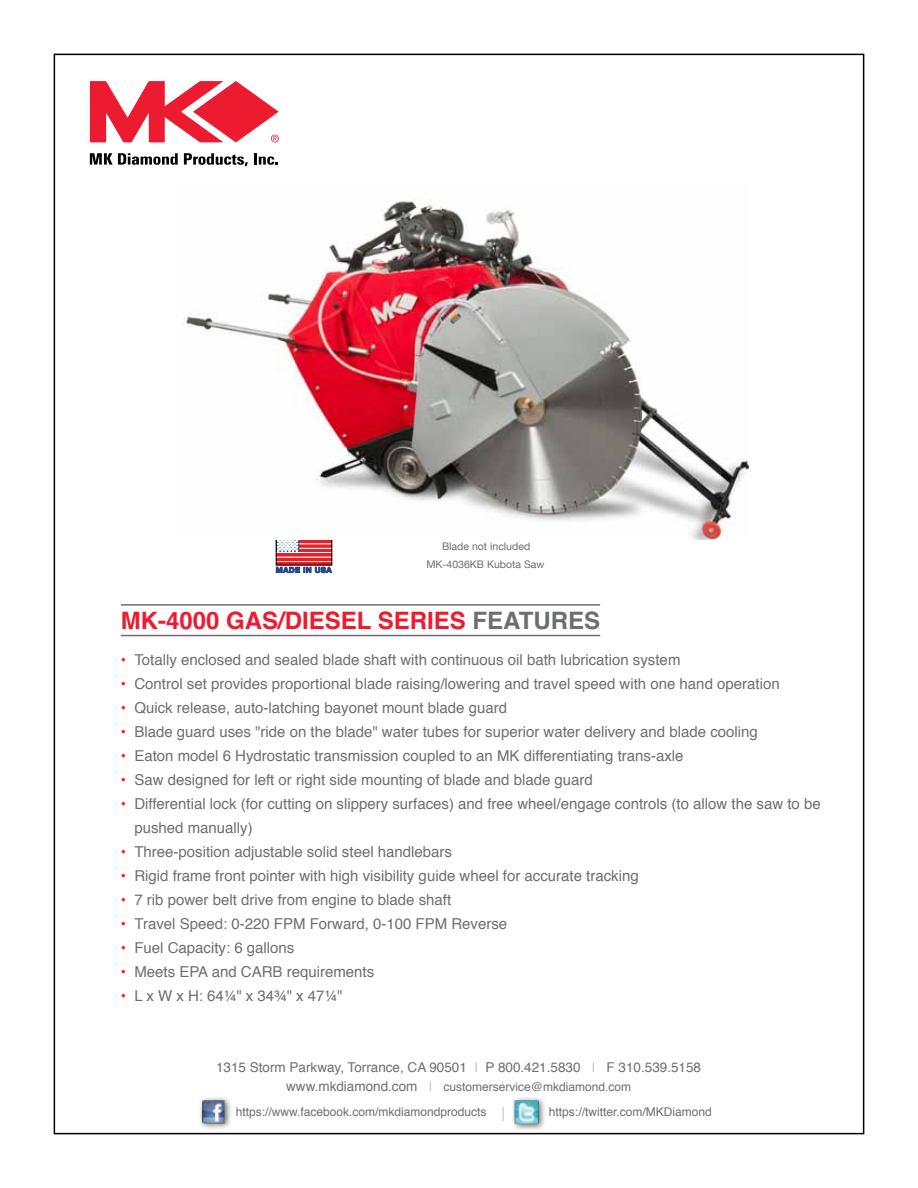
<style>
.page{position:relative;width:918px;height:1188px;background:#fff}
.page>*{position:absolute;margin:0;border:0;box-sizing:border-box;transform-origin:0 0}
.t1{font:700 24px "Helvetica";color:#ed1b2f}
.t2{font:15px/24px "Helvetica";color:#6d6e71}
.t3{font:13.5px "Helvetica";color:#6d6e71}
.t4{font:12px "Helvetica";color:#6d6e71}
.t5{font:10.5px "Helvetica Neue";color:#6d6e71}
.t6{font:700 7.65px "Helvetica Neue";letter-spacing:.07em;color:#224687}
.s1{color:#6d6e71}
.s2{color:#ed1d24}
.s3{color:#bcbec0}
.s4{font-size:13.5px}
.s5{font-size:13.5px;color:#bcbec0}
</style>
<div class="page">
<hr style="left:121px;top:604px;width:479px;height:2px;background:#6d6e71">
<hr style="left:121px;top:635px;width:479px;height:1px;background:#6d6e71">
<svg style="left:278px;top:543px;width:52px;height:20px"></svg>
<div style="left:299px;top:540px;width:33px;height:3px;border:1px solid #ed1d24"></div>
<div style="left:299px;top:545px;width:33px;height:2px;border:1px solid #ed1d24"></div>
<div style="left:299px;top:549px;width:33px;height:3px;border:1px solid #ed1d24"></div>
<div style="left:276px;top:554px;width:56px;height:2px;border:1px solid #ed1d24"></div>
<div style="left:276px;top:558px;width:56px;height:3px;border:1px solid #ed1d24"></div>
<div style="left:276px;top:536px;width:23px;height:16px;border:1px solid #224687"></div>
<svg style="left:278px;top:540px;width:20px;height:11px"></svg>
<div style="left:276px;top:536px;width:56px;height:29px;border:1px solid #000"></div>
<svg style="left:276px;top:567px;width:56px;height:6px"></svg>
<div style="left:511px;top:1096px;width:35px;height:35px;background:#000;opacity:.6"></div>
<img style="left:513px;top:1100px;width:25px;height:25px">
<div style="left:198px;top:1096px;width:35px;height:35px;background:#000;opacity:.6"></div>
<img style="left:202px;top:1100px;width:24px;height:24px">
<svg style="left:503px;top:1107px;width:1px;height:14px"></svg>
<img style="left:186px;top:199px;width:562px;height:341px">
<svg style="left:90px;top:81px;width:189px;height:61px"></svg>
<svg style="left:90px;top:153px;width:88px;height:12px"></svg>
<svg style="left:184px;top:153px;width:64px;height:13px"></svg>
<svg style="left:254px;top:153px;width:24px;height:12px"></svg>
<p class="t6" style="left:276px;top:565px;width:57px">MADE IN USA</p>
<p class="t5" style="left:442px;top:540px;width:90px">Blade not included</p>
<p class="t5" style="left:426px;top:558px;width:120px">MK-4036KB Kubota Saw</p>
<h1 class="t1" style="left:121px;top:605px;width:447px">MK-4000 GAS/DIESEL SERIES <span class="s1">FEATURES</span></h1>
<p class="t2" style="left:121px;top:649px;width:561px"><span class="s2">•</span> Totally enclosed and sealed blade shaft with continuous oil bath lubrication system</p>
<p class="t2" style="left:121px;top:673px;width:660px"><span class="s2">•</span> Control set provides proportional blade raising/lowering and travel speed with one hand operation</p>
<p class="t2" style="left:121px;top:697px;width:388px"><span class="s2">•</span> Quick release, auto-latching bayonet mount blade guard</p>
<p class="t2" style="left:121px;top:721px;width:638px"><span class="s2">•</span> Blade guard uses "ride on the blade" water tubes for superior water delivery and blade cooling</p>
<p class="t2" style="left:121px;top:745px;width:564px"><span class="s2">•</span> Eaton model 6 Hydrostatic transmission coupled to an MK differentiating trans-axle</p>
<p class="t2" style="left:121px;top:769px;width:474px"><span class="s2">•</span> Saw designed for left or right side mounting of blade and blade guard</p>
<p class="t2" style="left:134px;top:793px;width:688px;text-indent:-14px"><span class="s2">•</span> Differential lock (for cutting on slippery surfaces) and free wheel/engage controls (to allow the saw to be pushed manually)</p>
<p class="t2" style="left:121px;top:841px;width:333px"><span class="s2">•</span> Three-position adjustable solid steel handlebars</p>
<p class="t2" style="left:121px;top:865px;width:519px"><span class="s2">•</span> Rigid frame front pointer with high visibility guide wheel for accurate tracking</p>
<p class="t2" style="left:121px;top:889px;width:332px"><span class="s2">•</span> 7 rib power belt drive from engine to blade shaft</p>
<p class="t2" style="left:121px;top:913px;width:388px"><span class="s2">•</span> Travel Speed: 0-220 FPM Forward, 0-100 FPM Reverse</p>
<p class="t2" style="left:121px;top:937px;width:175px"><span class="s2">•</span> Fuel Capacity: 6 gallons</p>
<p class="t2" style="left:121px;top:961px;width:255px"><span class="s2">•</span> Meets EPA and CARB requirements</p>
<p class="t2" style="left:121px;top:985px;width:223px"><span class="s2">•</span> L x W x H: 64¼" x 34¾" x 47¼"</p>
<p class="t3" style="left:216px;top:1058px;width:487px">1315 Storm Parkway, Torrance, CA 90501 <span class="s3">|</span> P 800.421.5830 <span class="s3">|</span> F 310.539.5158</p>
<p class="t4" style="left:286px;top:1079px;width:346px"><span class="s4">www.mkdiamond.com</span> <span class="s5">|</span> customerservice@mkdiamond.com</p>
<p class="t4" style="left:236px;top:1104px;width:252px">https://www.facebook.com/mkdiamondproducts</p>
<p class="t4" style="left:549px;top:1104px;width:164px">https://twitter.com/MKDiamond</p>
</div>
